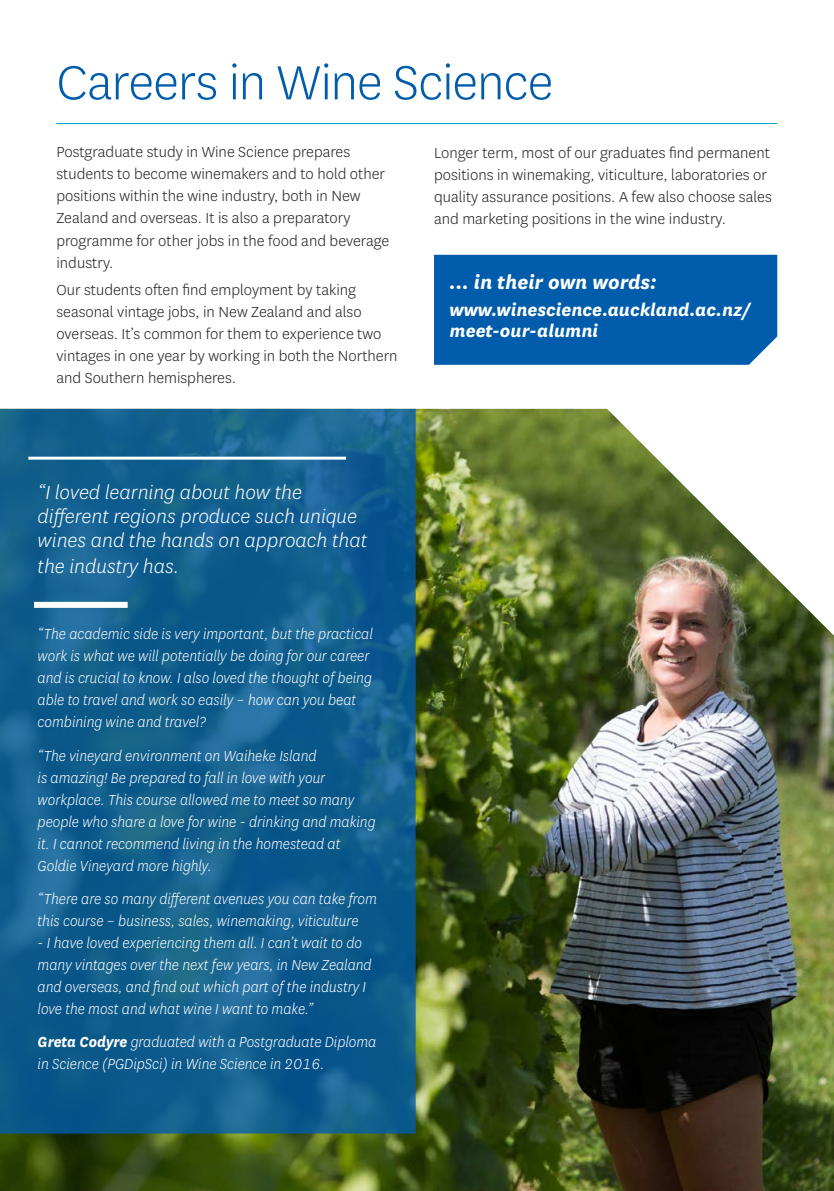
<style>
.page{position:relative;width:834px;height:1191px;background:#fff}
.page>*{position:absolute;margin:0;border:0;box-sizing:border-box;transform-origin:0 0}
.Heading_A{font:300 56px "National";letter-spacing:-.02em;color:#015dab}
.Bodycopy{font:italic 300 22px/24px "National";color:#fff}
.Subheading_A{font:italic 700 22px "National";color:#fff}
.Profiles{font:italic 700 20px/21px "National";color:#fff}
.Profiles-2{font:italic 300 17px/22px "National";color:#fff;scale:.93 1}
.BODYCOPY{font:300 17px/22px "National";color:#231f20}
.s1{font-weight:700}
</style>
<div class="page">
<img style="left:0;top:409px;width:833px;height:782px">
<svg style="left:0;top:409px;width:415px;height:724px;background:#115e8e"></svg>
<hr style="left:28px;top:456px;width:318px;height:3px;background:#fff">
<hr style="left:56px;top:123px;width:721px;height:1px;background:#00a7d5">
<div style="left:34px;top:602px;width:94px;height:6px;background:#fff"></div>
<div style="left:434px;top:255px;width:343px;height:110px;background:#015dab"></div>
<p class="Heading_A" style="left:56px;top:47px;width:498px">Careers in Wine Science</p>
<p class="BODYCOPY" style="left:56px;top:141px;width:334px">Postgraduate study in Wine Science prepares students to become winemakers and to hold other positions within the wine industry, both in New Zealand and overseas. It is also a preparatory programme for other jobs in the food and beverage industry.</p>
<p class="BODYCOPY" style="left:56px;top:278px;width:342px">Our students often find employment by taking seasonal vintage jobs, in New Zealand and also overseas. It’s common for them to experience two vintages in one year by working in both the Northern and Southern hemispheres.</p>
<p class="BODYCOPY" style="left:434px;top:141px;width:339px">Longer term, most of our graduates find permanent positions in winemaking, viticulture, laboratories or quality assurance positions. A few also choose sales and marketing positions in the wine industry.</p>
<p class="Subheading_A" style="left:449px;top:267px;width:208px">... in their own words:</p>
<p class="Profiles" style="left:449px;top:298px;width:302px">www.winescience.auckland.ac.nz/ meet-our-alumni</p>
<p class="Bodycopy" style="left:38px;top:479px;width:331px">“I loved learning about how the different regions produce such unique wines and the hands on approach that</p>
<p class="Bodycopy" style="left:38px;top:553px;width:143px">the industry has.</p>
<p class="Profiles-2" style="left:38px;top:622px;width:362px">“The academic side is very important, but the practical work is what we will potentially be doing for our career and is crucial to know. I also loved the thought of being able to travel and work so easily – how can you beat combining wine and travel?</p>
<p class="Profiles-2" style="left:38px;top:744px;width:365px">“The vineyard environment on Waiheke Island<br>is amazing! Be prepared to fall in love with your workplace. This course allowed me to meet so many people who share a love for wine - drinking and making it. I cannot recommend living in the homestead at Goldie Vineyard more highly.</p>
<p class="Profiles-2" style="left:38px;top:887px;width:366px">“There are so many different avenues you can take from this course – business, sales, winemaking, viticulture</p>
<p class="Profiles-2" style="left:38px;top:931px;width:361px">- I have loved experiencing them all. I can’t wait to do many vintages over the next few years, in New Zealand and overseas, and find out which part of the industry I love the most and what wine I want to make.”</p>
<p class="Profiles-2" style="left:38px;top:1031px;width:366px"><span class="s1">Greta Codyre</span> graduated with a Postgraduate Diploma in Science (PGDipSci) in Wine Science in 2016.</p>
</div>
